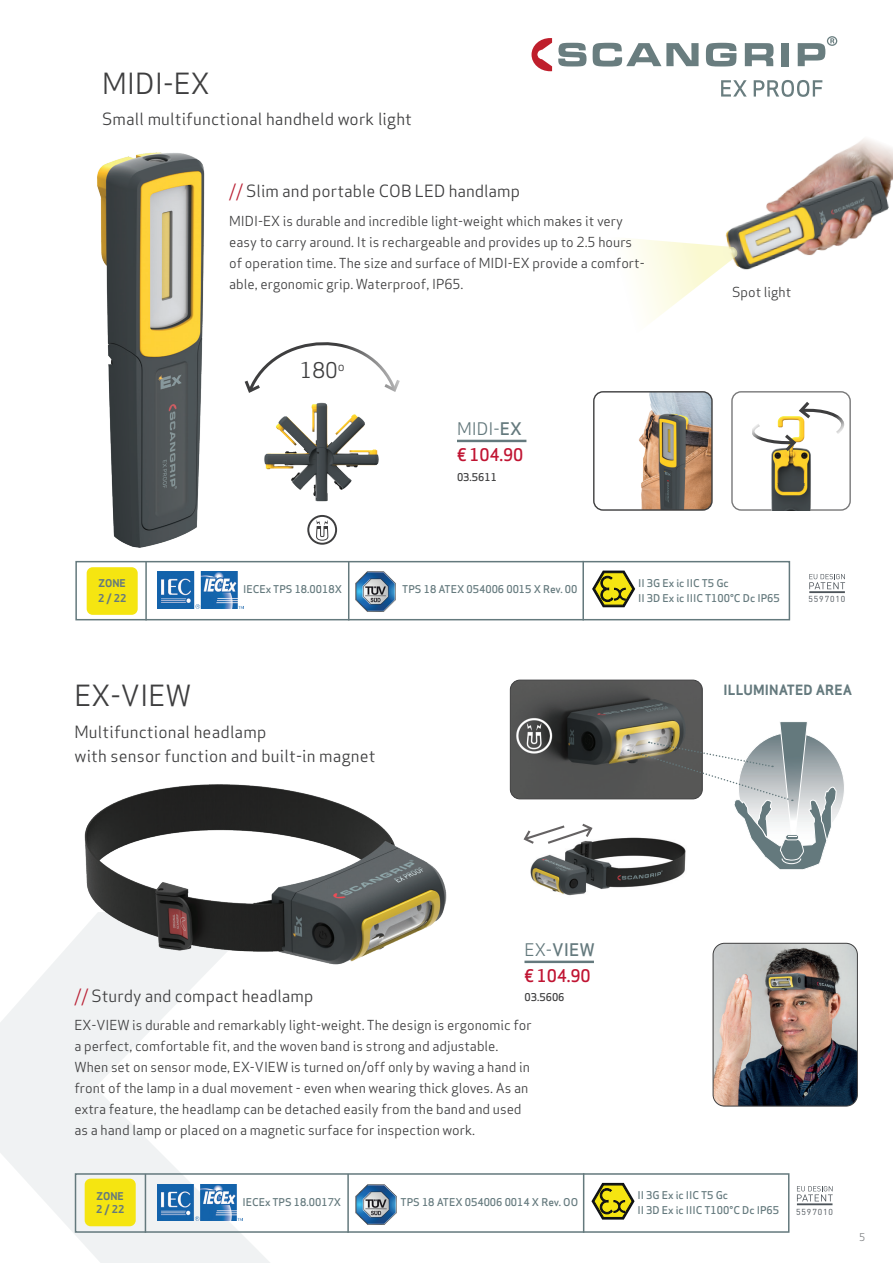
<style>
.page{position:relative;width:893px;height:1263px;background:#fff}
.page>*{position:absolute;margin:0;border:0;box-sizing:border-box;transform-origin:0 0}
.t1{font:28.5px "Apex Sans";color:#3e3e3f}
.t2{font:21.15px "Apex Sans";color:#3e3e3f}
.t3{font:500 16.95px "Apex Sans";letter-spacing:-.01em;color:#c01432}
.t4{font:16.95px "Apex Sans";color:#64797d}
.t5{font:500 16.95px "Apex Sans";color:#64797d}
.vare_nr{font:16.5px "Apex Sans";letter-spacing:.01em;color:#3e3e3f}
.t6{font:700 13.8px "Apex Sans";letter-spacing:.01em;color:#64797d}
.vare_nr-2{font:13.5px/21px "Apex Sans";color:#3e3e3f}
.t7{font:500 10.5px "Apex Sans";color:#64797d}
.t8{font:700 10.5px/15px "Apex Sans";color:#64797d}
.t9{font:500 10.5px "Apex Sans";color:#3e3e3f}
.t10{font:10.5px "Apex Sans";color:#808285}
.t11{font:8.55px "DIN Pro";letter-spacing:.105em;color:#4d545a}
.s1{color:#b91f33}
.s2{font-weight:500}
.s3{font-weight:400}
</style>
<div class="page">
<svg style="left:531px;top:38px;width:21px;height:33px"></svg>
<svg style="left:558px;top:43px;width:28px;height:24px"></svg>
<svg style="left:593px;top:43px;width:105px;height:24px"></svg>
<svg style="left:706px;top:43px;width:30px;height:24px"></svg>
<svg style="left:745px;top:43px;width:28px;height:23px"></svg>
<div style="left:781px;top:43px;width:8px;height:23px;background:#697d7f"></div>
<svg style="left:798px;top:36px;width:39px;height:30px"></svg>
<svg style="left:721px;top:80px;width:26px;height:17px"></svg>
<svg style="left:754px;top:80px;width:68px;height:17px"></svg>
<svg style="left:0;top:977px;width:270px;height:286px"></svg>
<img style="left:41px;top:784px;width:406px;height:196px">
<img style="left:510px;top:680px;width:191px;height:119px">
<div style="left:510px;top:680px;width:193px;height:119px;border:1px solid #3e3e3f;border-radius:10px"></div>
<img style="left:713px;top:943px;width:144px;height:163px">
<div style="left:713px;top:943px;width:145px;height:163px;border:1px solid #3e3e3f;border-radius:11px"></div>
<img style="left:510px;top:714px;width:50px;height:47px">
<img style="left:97px;top:152px;width:108px;height:396px">
<img style="left:727px;top:138px;width:166px;height:132px">
<div style="left:731px;top:391px;width:120px;height:120px;border:1px solid #3e3e3f;border-radius:9px"></div>
<img style="left:765px;top:454px;width:52px;height:57px">
<svg style="left:753px;top:402px;width:91px;height:52px"></svg>
<div style="left:307px;top:515px;width:30px;height:30px;border:2px solid #3e3e3f;border-radius:50%"></div>
<svg style="left:316px;top:515px;width:13px;height:26px"></svg>
<img style="left:264px;top:402px;width:115px;height:100px">
<svg style="left:244px;top:342px;width:156px;height:51px"></svg>
<svg style="left:628px;top:721px;width:216px;height:149px"></svg>
<svg style="left:629px;top:232px;width:109px;height:90px"></svg>
<img style="left:530px;top:823px;width:175px;height:73px">
<svg style="left:523px;top:823px;width:71px;height:22px"></svg>
<img style="left:638px;top:393px;width:73px;height:116px">
<div style="left:593px;top:391px;width:120px;height:120px;border:1px solid #3e3e3f;border-radius:9px"></div>
<hr style="left:797px;top:1203px;width:35px;height:2px;background:#4d545a">
<svg style="left:797px;top:1186px;width:36px;height:15px"></svg>
<img style="left:355px;top:1184px;width:42px;height:41px">
<div style="left:75px;top:1173px;width:714px;height:60px;border:2px solid #64797d"></div>
<svg style="left:591px;top:1182px;width:44px;height:38px"></svg>
<img style="left:157px;top:1184px;width:86px;height:37px">
<hr style="left:145px;top:1174px;width:1px;height:59px;background:#64797d">
<hr style="left:347px;top:1174px;width:2px;height:59px;background:#64797d">
<hr style="left:583px;top:1173px;width:1px;height:60px;background:#64797d">
<hr style="left:809px;top:591px;width:36px;height:2px;background:#4d545a">
<svg style="left:809px;top:574px;width:36px;height:15px"></svg>
<img style="left:355px;top:571px;width:41px;height:41px">
<div style="left:75px;top:561px;width:715px;height:59px;border:2px solid #64797d"></div>
<svg style="left:592px;top:570px;width:44px;height:38px"></svg>
<img style="left:158px;top:572px;width:85px;height:36px">
<hr style="left:145px;top:562px;width:2px;height:58px;background:#64797d">
<hr style="left:348px;top:562px;width:1px;height:58px;background:#64797d">
<hr style="left:582px;top:561px;width:2px;height:59px;background:#64797d">
<div style="left:87px;top:567px;width:51px;height:48px;background:#f5e511;border-radius:6px"></div>
<div style="left:85px;top:1178px;width:51px;height:48px;background:#f5e511;border-radius:6px"></div>
<hr style="left:457px;top:440px;width:69px;height:2px;background:#64797d">
<hr style="left:524px;top:961px;width:70px;height:2px;background:#64797d">
<p class="t1" style="left:102px;top:60px;width:109px">MIDI-EX</p>
<p class="vare_nr" style="left:102px;top:106px;width:311px">Small multifunctional handheld work light</p>
<p class="vare_nr" style="left:229px;top:177px;width:292px"><span class="s1">//</span> Slim and portable COB LED handlamp</p>
<p class="vare_nr-2" style="left:229px;top:209px;width:417px">MIDI-EX is durable and incredible light-weight which makes it very easy to carry around. It is rechargeable and provides up to 2.5 hours of operation time. The size and surface of MIDI-EX provide a comfort&shy;able, ergonomic grip. Waterproof, IP65.</p>
<p class="t2" style="left:300px;top:353px;width:47px">180<sup>o</sup></p>
<p class="t4" style="left:457px;top:415px;width:66px">MIDI-<span class="s2">EX</span></p>
<p class="t3" style="left:457px;top:440px;width:68px">€ 104.90</p>
<p class="t9" style="left:457px;top:467px;width:42px">03.5611</p>
<p class="vare_nr-2" style="left:732px;top:280px;width:61px">Spot light</p>
<p class="t8" style="left:98px;top:576px;width:30px">ZONE<br>2 / 22</p>
<p class="t7" style="left:243px;top:580px;width:100px">IECEx TPS 18.0018X</p>
<p class="t7" style="left:402px;top:580px;width:177px">TPS 18 ATEX 054006 0015 X Rev. 00</p>
<p class="t7" style="left:638px;top:574px;width:92px">II 3G Ex ic IIC T5 Gc</p>
<p class="t7" style="left:638px;top:589px;width:143px">II 3D Ex ic IIIC T100°C Dc IP65</p>
<p class="t11" style="left:808px;top:592px;width:38px">5597010</p>
<p class="t1" style="left:74px;top:672px;width:118px">EX-VIEW</p>
<p class="vare_nr" style="left:74px;top:718px;width:193px">Multifunctional headlamp</p>
<p class="vare_nr" style="left:74px;top:742px;width:303px">with sensor function and built-in magnet</p>
<p class="t6" style="left:724px;top:681px;width:130px">ILLUMINATED AREA</p>
<p class="t5" style="left:524px;top:934px;width:72px"><span class="s3">EX-</span>VIEW</p>
<p class="t3" style="left:524px;top:961px;width:68px">€ 104.90</p>
<p class="t9" style="left:524px;top:988px;width:42px">03.5606</p>
<p class="vare_nr" style="left:74px;top:982px;width:240px"><span class="s1">//</span> Sturdy and compact headlamp</p>
<p class="vare_nr-2" style="left:74px;top:1013px;width:459px">EX-VIEW is durable and remarkably light-weight. The design is ergonomic for a perfect, comfortable fit, and the woven band is strong and adjustable.<br>When set on sensor mode, EX-VIEW is turned on/off only by waving a hand in front of the lamp in a dual movement - even when wearing thick gloves. As an extra feature, the headlamp can be detached easily from the band and used as a hand lamp or placed on a magnetic surface for inspection work.</p>
<p class="t8" style="left:96px;top:1189px;width:30px;line-height:13.5px">ZONE<br>2 / 22</p>
<p class="t7" style="left:242px;top:1193px;width:100px">IECEx TPS 18.0017X</p>
<p class="t7" style="left:401px;top:1193px;width:179px">TPS 18 ATEX 054006 0014 X Rev. OO</p>
<p class="t7" style="left:637px;top:1186px;width:92px">II 3G Ex ic IIC T5 Gc</p>
<p class="t7" style="left:637px;top:1201px;width:143px">II 3D Ex ic IIIC T100°C Dc IP65</p>
<p class="t11" style="left:796px;top:1205px;width:38px">5597010</p>
<p class="t10" style="left:859px;top:1229px;width:8px">5</p>
</div>
